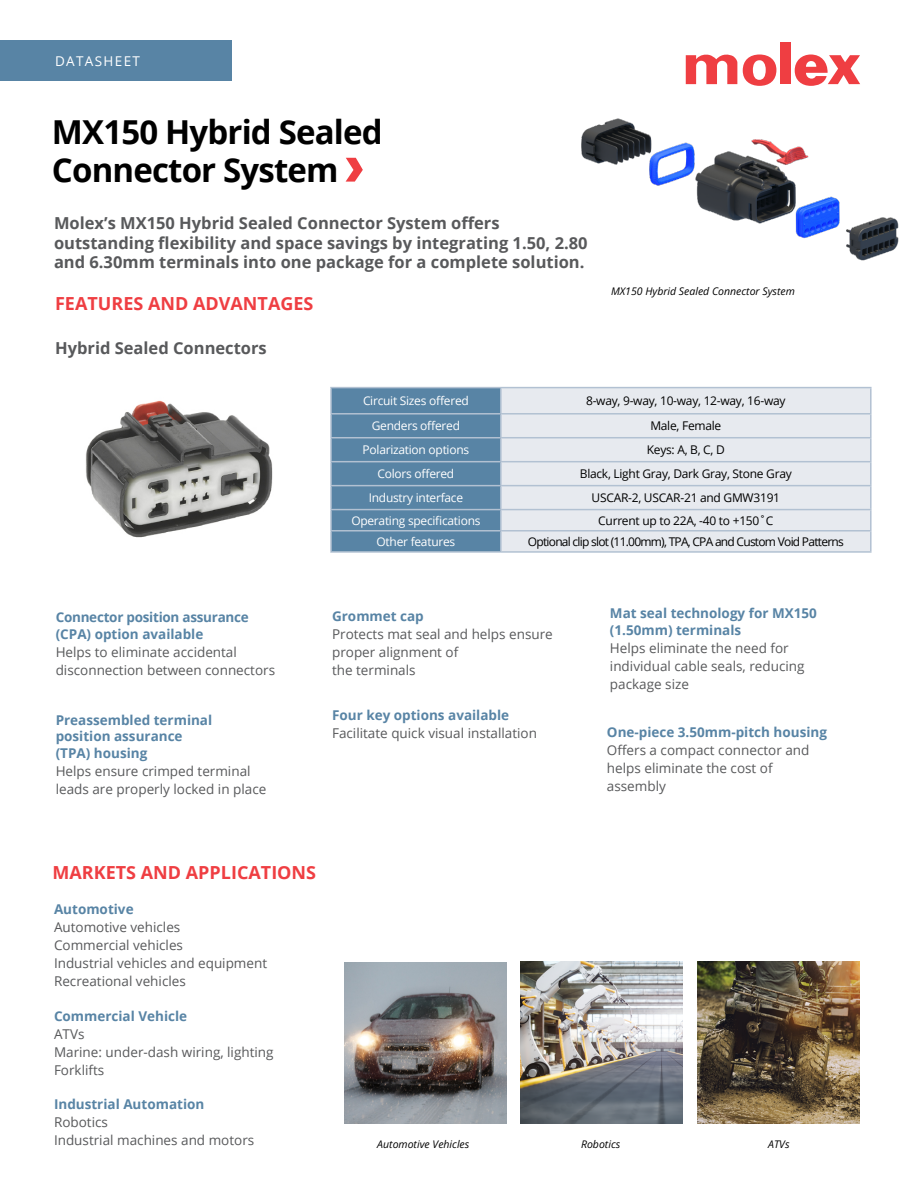
<style>
.page{position:relative;width:918px;height:1188px;background:#fff}
.page>*{position:absolute;margin:0;border:0;box-sizing:border-box;transform-origin:0 0}
.t1{font:700 33px/37.5px "Open Sans";letter-spacing:-.025em;color:#000}
.t2{font:700 18px "Open Sans";color:#ef3e42}
.t3{font:700 16.5px/19.5px "Open Sans";color:#58595b}
.t4{font:13.5px/18px "Open Sans";color:#58595b}
.t5{font:700 13.5px/16.5px "Open Sans";color:#5884a5}
.t6{font:700 13.5px/16.5px "Open Sans";letter-spacing:-.02em;color:#5884a5}
.t7{font:13.5px "Open Sans";letter-spacing:.1em;color:#fff}
.t8{font:12px "Open Sans";letter-spacing:-.02em;color:#000}
.t9{font:12px "Open Sans";letter-spacing:-.02em;color:#fff}
.t10{font:12px "Open Sans";letter-spacing:-.06em;color:#000}
.t11{font:italic 10.5px "Open Sans";color:#000}
</style>
<div class="page">
<div style="left:0;top:40px;width:231px;height:41px;background:#5884a5"></div>
<div style="left:780px;top:43px;width:10px;height:41px;background:#ef3e42"></div>
<svg style="left:743px;top:55px;width:33px;height:31px"></svg>
<svg style="left:686px;top:54px;width:51px;height:30px"></svg>
<svg style="left:795px;top:55px;width:65px;height:31px"></svg>
<img style="left:345px;top:962px;width:161px;height:162px">
<img style="left:521px;top:962px;width:161px;height:161px">
<img style="left:698px;top:962px;width:161px;height:161px">
<svg style="left:346px;top:158px;width:17px;height:24px"></svg>
<img style="left:581px;top:118px;width:318px;height:143px">
<img style="left:86px;top:400px;width:187px;height:138px">
<div style="left:502px;top:388px;width:368px;height:163px;background:#e7eaef"></div>
<hr style="left:330px;top:387px;width:171px;height:1px;background:#b2c1d2">
<hr style="left:501px;top:387px;width:371px;height:1px;background:#b2c1d2">
<hr style="left:870px;top:388px;width:2px;height:25px;background:#b2c1d2">
<hr style="left:870px;top:415px;width:2px;height:22px;background:#b2c1d2">
<hr style="left:870px;top:438px;width:2px;height:23px;background:#b2c1d2">
<hr style="left:870px;top:462px;width:2px;height:23px;background:#b2c1d2">
<hr style="left:870px;top:486px;width:2px;height:23px;background:#b2c1d2">
<hr style="left:870px;top:510px;width:2px;height:20px;background:#b2c1d2">
<svg style="left:330px;top:388px;width:172px;height:163px;background:#5c86a7"></svg>
<svg style="left:870px;top:532px;width:2px;height:19px"></svg>
<hr style="left:501px;top:413px;width:371px;height:2px;background:#b2c1d2">
<hr style="left:330px;top:437px;width:171px;height:1px;background:#b2c1d2">
<hr style="left:501px;top:437px;width:371px;height:1px;background:#b2c1d2">
<hr style="left:330px;top:461px;width:171px;height:1px;background:#b2c1d2">
<hr style="left:501px;top:461px;width:371px;height:1px;background:#b2c1d2">
<hr style="left:330px;top:485px;width:171px;height:1px;background:#b2c1d2">
<hr style="left:501px;top:485px;width:371px;height:1px;background:#b2c1d2">
<hr style="left:330px;top:509px;width:171px;height:1px;background:#b2c1d2">
<hr style="left:501px;top:509px;width:371px;height:1px;background:#b2c1d2">
<hr style="left:330px;top:530px;width:171px;height:2px;background:#b2c1d2">
<hr style="left:501px;top:530px;width:371px;height:2px;background:#b2c1d2">
<hr style="left:330px;top:551px;width:171px;height:2px;background:#b2c1d2">
<hr style="left:501px;top:551px;width:371px;height:2px;background:#b2c1d2">
<p class="t7" style="left:55px;top:52px;width:87px">DATASHEET</p>
<h1 class="t1" style="left:52px;top:113px;width:332px">MX150 Hybrid Sealed<br>Connector System</h1>
<p class="t3" style="left:54px;top:213px;width:535px">Molex’s MX150 Hybrid Sealed Connector System offers outstanding flexibility and space savings by integrating 1.50, 2.80 and 6.30mm terminals into one package for a complete solution.</p>
<h2 class="t2" style="left:55px;top:291px;width:260px">FEATURES AND ADVANTAGES</h2>
<p class="t3" style="left:55px;top:338px;width:213px">Hybrid Sealed Connectors</p>
<p class="t11" style="left:611px;top:284px;width:186px">MX150 Hybrid Sealed Connector System</p>
<p class="t6" style="left:56px;top:609px;width:195px">Connector position assurance (CPA) option available</p>
<p class="t4" style="left:56px;top:642px;width:221px">Helps to eliminate accidental disconnection between connectors</p>
<p class="t5" style="left:56px;top:711px;width:158px">Preassembled terminal position assurance (TPA) housing</p>
<p class="t4" style="left:56px;top:761px;width:212px">Helps ensure crimped terminal leads are properly locked in place</p>
<p class="t9" style="left:363px;top:393px;width:107px">Circuit Sizes offered</p>
<p class="t8" style="left:586px;top:393px;width:201px">8-way, 9-way, 10-way, 12-way, 16-way</p>
<p class="t9" style="left:372px;top:418px;width:90px">Genders offered</p>
<p class="t8" style="left:650px;top:418px;width:72px">Male, Female</p>
<p class="t9" style="left:363px;top:442px;width:108px">Polarization options</p>
<p class="t8" style="left:647px;top:442px;width:80px">Keys: A, B, C, D</p>
<p class="t9" style="left:378px;top:466px;width:78px">Colors offered</p>
<p class="t8" style="left:580px;top:466px;width:214px">Black, Light Gray, Dark Gray, Stone Gray</p>
<p class="t9" style="left:369px;top:490px;width:96px">Industry interface</p>
<p class="t8" style="left:592px;top:490px;width:190px">USCAR-2, USCAR-21 and GMW3191</p>
<p class="t9" style="left:351px;top:512px;width:131px">Operating specifications</p>
<p class="t8" style="left:598px;top:512px;width:177px">Current up to 22A, -40 to +150˚C</p>
<p class="t9" style="left:377px;top:533px;width:80px">Other features</p>
<p class="t10" style="left:528px;top:533px;width:318px">Optional clip slot (11.00mm), TPA, CPA and Custom Void Patterns</p>
<p class="t5" style="left:332px;top:608px;width:93px">Grommet cap</p>
<p class="t4" style="left:332px;top:625px;width:222px">Protects mat seal and helps ensure proper alignment of<br>the terminals</p>
<p class="t5" style="left:332px;top:707px;width:179px">Four key options available</p>
<p class="t4" style="left:332px;top:724px;width:206px">Facilitate quick visual installation</p>
<p class="t5" style="left:610px;top:605px;width:208px">Mat seal technology for MX150 (1.50mm) terminals</p>
<p class="t4" style="left:610px;top:639px;width:196px">Helps eliminate the need for individual cable seals, reducing package size</p>
<p class="t5" style="left:607px;top:723px;width:222px">One-piece 3.50mm-pitch housing</p>
<p class="t4" style="left:607px;top:740px;width:204px">Offers a compact connector and helps eliminate the cost of assembly</p>
<h2 class="t2" style="left:52px;top:860px;width:265px">MARKETS AND APPLICATIONS</h2>
<p class="t5" style="left:54px;top:901px;width:81px">Automotive</p>
<p class="t4" style="left:54px;top:918px;width:215px">Automotive vehicles<br>Commercial vehicles<br>Industrial vehicles and equipment<br>Recreational vehicles</p>
<p class="t5" style="left:54px;top:1007px;width:135px">Commercial Vehicle</p>
<p class="t4" style="left:54px;top:1024px;width:221px">ATVs<br>Marine: under-dash wiring, lighting<br>Forklifts</p>
<p class="t5" style="left:54px;top:1096px;width:152px">Industrial Automation</p>
<p class="t4" style="left:54px;top:1113px;width:202px">Robotics<br>Industrial machines and motors</p>
<p class="t11" style="left:377px;top:1137px;width:94px">Automotive Vehicles</p>
<p class="t11" style="left:581px;top:1137px;width:41px">Robotics</p>
<p class="t11" style="left:768px;top:1137px;width:23px">ATVs</p>
</div>
